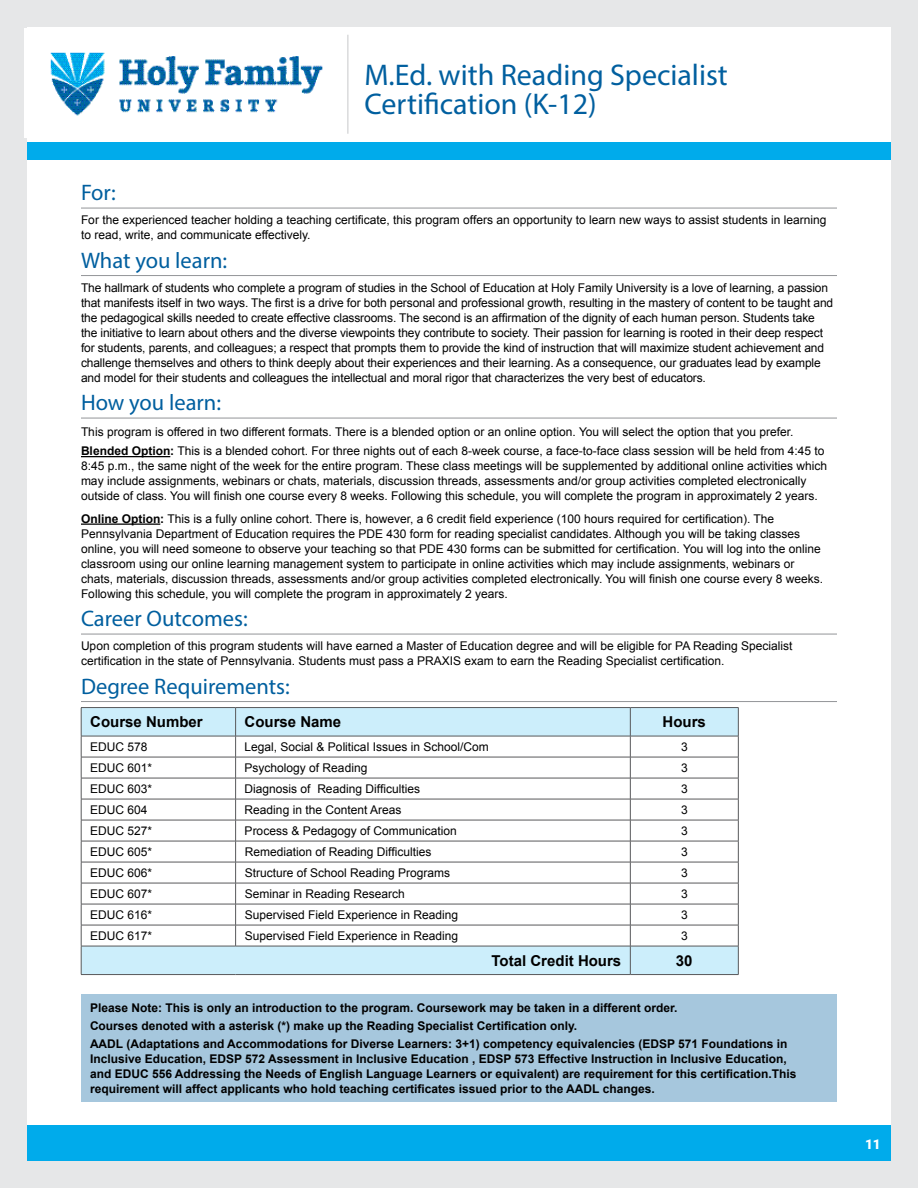
<style>
.page{position:relative;width:918px;height:1188px;background:#fff}
.page>*{position:absolute;margin:0;border:0;box-sizing:border-box;transform-origin:0 0}
.t1{font:30px/28.5px "Myriad Pro";color:#005f9f}
.t2{font:22.5px "Myriad Pro";color:#005f9f}
.t3{font:700 15px "Arial";color:#000}
.t4{font:900 13.5px "Roboto";color:#fff}
.t5{font:12px/15px "Arial";color:#000}
.t6{font:700 12px/18px "Arial";color:#000}
.s1{font-weight:700}
</style>
<div class="page">
<div style="left:27px;top:142px;width:864px;height:18px;background:#00abeb"></div>
<div style="left:27px;top:1125px;width:864px;height:36px;background:#00abeb"></div>
<hr style="left:348px;top:35px;width:1px;height:99px;background:#c7c8ca">
<div style="left:0;top:0;width:918px;height:1188px;border:27px solid #e6e7e8"></div>
<img style="left:25px;top:29px;width:298px;height:109px">
<hr style="left:81px;top:208px;width:756px;height:1px;background:#939598">
<hr style="left:81px;top:275px;width:756px;height:1px;background:#939598">
<hr style="left:81px;top:418px;width:756px;height:1px;background:#939598">
<hr style="left:81px;top:456px;width:89px;height:1px;background:#000">
<hr style="left:81px;top:524px;width:79px;height:1px;background:#000">
<hr style="left:81px;top:634px;width:756px;height:1px;background:#939598">
<hr style="left:81px;top:701px;width:756px;height:1px;background:#939598">
<svg style="left:82px;top:708px;width:656px;height:266px"></svg>
<hr style="left:81px;top:707px;width:155px;height:1px;background:#58595b">
<hr style="left:236px;top:707px;width:394px;height:1px;background:#58595b">
<hr style="left:630px;top:707px;width:109px;height:1px;background:#58595b">
<hr style="left:81px;top:736px;width:155px;height:1px;background:#58595b">
<hr style="left:236px;top:736px;width:394px;height:1px;background:#58595b">
<hr style="left:630px;top:736px;width:109px;height:1px;background:#58595b">
<hr style="left:81px;top:757px;width:155px;height:1px;background:#58595b">
<hr style="left:236px;top:757px;width:394px;height:1px;background:#58595b">
<hr style="left:630px;top:757px;width:109px;height:1px;background:#58595b">
<hr style="left:81px;top:778px;width:155px;height:1px;background:#58595b">
<hr style="left:236px;top:778px;width:394px;height:1px;background:#58595b">
<hr style="left:630px;top:778px;width:109px;height:1px;background:#58595b">
<hr style="left:81px;top:799px;width:155px;height:1px;background:#58595b">
<hr style="left:236px;top:799px;width:394px;height:1px;background:#58595b">
<hr style="left:630px;top:799px;width:109px;height:1px;background:#58595b">
<hr style="left:81px;top:820px;width:155px;height:1px;background:#58595b">
<hr style="left:236px;top:820px;width:394px;height:1px;background:#58595b">
<hr style="left:630px;top:820px;width:109px;height:1px;background:#58595b">
<hr style="left:81px;top:841px;width:155px;height:1px;background:#58595b">
<hr style="left:236px;top:841px;width:394px;height:1px;background:#58595b">
<hr style="left:630px;top:841px;width:109px;height:1px;background:#58595b">
<hr style="left:81px;top:862px;width:155px;height:1px;background:#58595b">
<hr style="left:236px;top:862px;width:394px;height:1px;background:#58595b">
<hr style="left:630px;top:862px;width:109px;height:1px;background:#58595b">
<hr style="left:81px;top:883px;width:155px;height:1px;background:#58595b">
<hr style="left:236px;top:883px;width:394px;height:1px;background:#58595b">
<hr style="left:630px;top:883px;width:109px;height:1px;background:#58595b">
<hr style="left:81px;top:904px;width:155px;height:1px;background:#58595b">
<hr style="left:236px;top:904px;width:394px;height:1px;background:#58595b">
<hr style="left:630px;top:904px;width:109px;height:1px;background:#58595b">
<hr style="left:81px;top:925px;width:155px;height:1px;background:#58595b">
<hr style="left:236px;top:925px;width:394px;height:1px;background:#58595b">
<svg style="left:235px;top:708px;width:1px;height:238px"></svg>
<hr style="left:630px;top:925px;width:109px;height:1px;background:#58595b">
<hr style="left:81px;top:946px;width:155px;height:1px;background:#58595b">
<svg style="left:81px;top:708px;width:1px;height:266px"></svg>
<hr style="left:236px;top:946px;width:394px;height:1px;background:#58595b">
<hr style="left:630px;top:946px;width:109px;height:1px;background:#58595b">
<svg style="left:630px;top:708px;width:1px;height:266px"></svg>
<svg style="left:738px;top:708px;width:1px;height:266px"></svg>
<hr style="left:81px;top:974px;width:155px;height:1px;background:#58595b">
<hr style="left:236px;top:974px;width:394px;height:1px;background:#58595b">
<hr style="left:630px;top:974px;width:109px;height:1px;background:#58595b">
<div style="left:81px;top:994px;width:756px;height:108px;background:#a6c7dd"></div>
<h1 class="t1" style="left:364px;top:60px;width:365px">M.Ed. with Reading Specialist<br>Certification (K-12)</h1>
<h2 class="t2" style="left:81px;top:179px;width:36px">For:</h2>
<p class="t5" style="left:81px;top:213px;width:747px">For the experienced teacher holding a teaching certificate, this program offers an opportunity to learn new ways to assist students in learning to read, write, and communicate effectively.</p>
<h2 class="t2" style="left:81px;top:246px;width:148px">What you learn:</h2>
<p class="t5" style="left:81px;top:280px;width:754px">The hallmark of students who complete a program of studies in the School of Education at Holy Family University is a love of learning, a passion that manifests itself in two ways. The first is a drive for both personal and professional growth, resulting in the mastery of content to be taught and the pedagogical skills needed to create effective classrooms. The second is an affirmation of the dignity of each human person. Students take the initiative to learn about others and the diverse viewpoints they contribute to society. Their passion for learning is rooted in their deep respect for students, parents, and colleagues; a respect that prompts them to provide the kind of instruction that will maximize student achievement and challenge themselves and others to think deeply about their experiences and their learning. As a consequence, our graduates lead by example and model for their students and colleagues the intellectual and moral rigor that characterizes the very best of educators.</p>
<h2 class="t2" style="left:81px;top:389px;width:142px">How you learn:</h2>
<p class="t5" style="left:81px;top:422px;width:745px;line-height:19.5px">This program is offered in two different formats. There is a blended option or an online option. You will select the option that you prefer.<br><span class="s1">Blended Option:</span> This is a blended cohort. For three nights out of each 8-week course, a face-to-face class session will be held from 4:45 to</p>
<p class="t5" style="left:81px;top:459px;width:748px">8:45 p.m., the same night of the week for the entire program. These class meetings will be supplemented by additional online activities which may include assignments, webinars or chats, materials, discussion threads, assessments and/or group activities completed electronically outside of class. You will finish one course every 8 weeks. Following this schedule, you will complete the program in approximately 2 years.</p>
<p class="t5" style="left:81px;top:511px;width:744px"><span class="s1">Online Option:</span> This is a fully online cohort. There is, however, a 6 credit field experience (100 hours required for certification). The Pennsylvania Department of Education requires the PDE 430 form for reading specialist candidates. Although you will be taking classes online, you will need someone to observe your teaching so that PDE 430 forms can be submitted for certification. You will log into the online classroom using our online learning management system to participate in online activities which may include assignments, webinars or chats, materials, discussion threads, assessments and/or group activities completed electronically. You will finish one course every 8 weeks.<br>Following this schedule, you will complete the program in approximately 2 years.</p>
<h2 class="t2" style="left:81px;top:605px;width:168px">Career Outcomes:</h2>
<p class="t5" style="left:81px;top:639px;width:713px">Upon completion of this program students will have earned a Master of Education degree and will be eligible for PA Reading Specialist certification in the state of Pennsylvania. Students must pass a PRAXIS exam to earn the Reading Specialist certification.</p>
<h2 class="t2" style="left:81px;top:672px;width:210px">Degree Requirements:</h2>
<p class="t3" style="left:90px;top:712px;width:114px">Course Number</p>
<p class="t3" style="left:245px;top:712px;width:98px">Course Name</p>
<p class="t3" style="left:663px;top:712px;width:45px">Hours</p>
<p class="t5" style="left:90px;top:739px;width:59px">EDUC 578</p>
<p class="t5" style="left:245px;top:739px;width:246px">Legal, Social &amp; Political Issues in School/Com</p>
<p class="t5" style="left:681px;top:739px;width:8px">3</p>
<p class="t5" style="left:90px;top:760px;width:64px">EDUC 601*</p>
<p class="t5" style="left:245px;top:760px;width:124px">Psychology of Reading</p>
<p class="t5" style="left:681px;top:760px;width:8px">3</p>
<p class="t5" style="left:90px;top:781px;width:64px">EDUC 603*</p>
<p class="t5" style="left:245px;top:781px;width:177px">Diagnosis of Reading Difficulties</p>
<p class="t5" style="left:681px;top:781px;width:8px">3</p>
<p class="t5" style="left:90px;top:802px;width:59px">EDUC 604</p>
<p class="t5" style="left:245px;top:802px;width:158px">Reading in the Content Areas</p>
<p class="t5" style="left:681px;top:802px;width:8px">3</p>
<p class="t5" style="left:90px;top:823px;width:64px">EDUC 527*</p>
<p class="t5" style="left:245px;top:823px;width:214px">Process &amp; Pedagogy of Communication</p>
<p class="t5" style="left:681px;top:823px;width:8px">3</p>
<p class="t5" style="left:90px;top:844px;width:64px">EDUC 605*</p>
<p class="t5" style="left:245px;top:844px;width:188px">Remediation of Reading Difficulties</p>
<p class="t5" style="left:681px;top:844px;width:8px">3</p>
<p class="t5" style="left:90px;top:865px;width:64px">EDUC 606*</p>
<p class="t5" style="left:245px;top:865px;width:207px">Structure of School Reading Programs</p>
<p class="t5" style="left:681px;top:865px;width:8px">3</p>
<p class="t5" style="left:90px;top:886px;width:64px">EDUC 607*</p>
<p class="t5" style="left:245px;top:886px;width:162px">Seminar in Reading Research</p>
<p class="t5" style="left:681px;top:886px;width:8px">3</p>
<p class="t5" style="left:90px;top:907px;width:64px">EDUC 616*</p>
<p class="t5" style="left:245px;top:907px;width:215px">Supervised Field Experience in Reading</p>
<p class="t5" style="left:681px;top:907px;width:8px">3</p>
<p class="t5" style="left:90px;top:928px;width:64px">EDUC 617*</p>
<p class="t5" style="left:245px;top:928px;width:215px">Supervised Field Experience in Reading</p>
<p class="t5" style="left:681px;top:928px;width:8px">3</p>
<p class="t3" style="left:492px;top:951px;width:131px">Total Credit Hours</p>
<p class="t3" style="left:676px;top:951px;width:18px">30</p>
<p class="t6" style="left:90px;top:999px;width:699px">Please Note: This is only an introduction to the program. Coursework may be taken in a different order.<br>Courses denoted with a asterisk (*) make up the Reading Specialist Certification only.<br>AADL (Adaptations and Accommodations for Diverse Learners: 3+1) competency equivalencies (EDSP 571 Foundations in</p>
<p class="t6" style="left:90px;top:1051px;width:708px;line-height:15px">Inclusive Education, EDSP 572 Assessment in Inclusive Education , EDSP 573 Effective Instruction in Inclusive Education, and EDUC 556 Addressing the Needs of English Language Learners or equivalent) are requirement for this certification.This requirement will affect applicants who hold teaching certificates issued prior to the AADL changes.</p>
<p class="t4" style="left:865px;top:1134px;width:17px">11</p>
</div>
